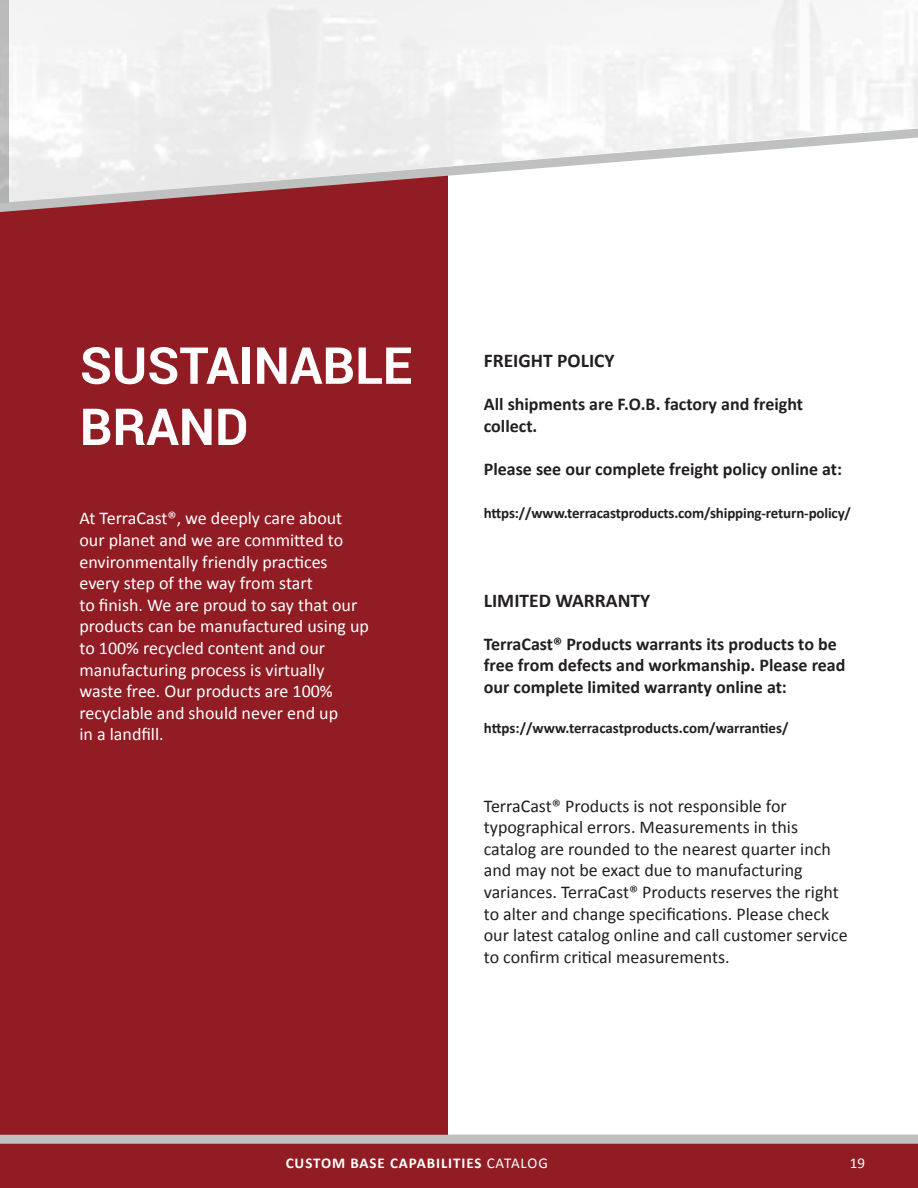
<style>
.page{position:relative;width:918px;height:1188px;background:#fff}
.page>*{position:absolute;margin:0;border:0;box-sizing:border-box;transform-origin:0 0}
.t1{font:700 51px "Roboto";color:#fff}
.t2{font:700 19.5px "Calibri";color:#231f20}
.t3{font:18px/21.6px "Calibri";color:#231f20}
.t4{font:18px/21.6px "Calibri";color:#fff}
.t5{font:700 18px/21.6px "Calibri";color:#231f20}
.t6{font:700 15px "Calibri";color:#231f20}
.t7{font:700 15px "Calibri";letter-spacing:.06em;color:#fff}
.t8{font:15px "Calibri";color:#fff}
.s1{font-weight:400}
</style>
<div class="page">
<div style="left:0;top:0;width:447px;height:1188px;background:#911c23"></div>
<div style="left:0;top:1142px;width:918px;height:46px;background:#911c23"></div>
<div style="left:0;top:1135px;width:918px;height:9px;background:#bfc1c0"></div>
<img style="left:0;top:0;width:918px;height:203px">
<p class="t1" style="left:80px;top:330px;width:334px">SUSTAINABLE</p>
<p class="t1" style="left:80px;top:391px;width:170px">BRAND</p>
<p class="t4" style="left:80px;top:507px;width:264px">At TerraCast®, we deeply care about</p>
<p class="t4" style="left:80px;top:529px;width:265px">our planet and we are committed to</p>
<p class="t4" style="left:80px;top:550px;width:250px">environmentally friendly practices</p>
<p class="t4" style="left:80px;top:572px;width:235px">every step of the way from start</p>
<p class="t4" style="left:80px;top:593px;width:291px">to finish. We are proud to say that our products can be manufactured using up to 100% recycled content and our</p>
<p class="t4" style="left:80px;top:658px;width:247px">manufacturing process is virtually</p>
<p class="t4" style="left:80px;top:680px;width:255px">waste free. Our products are 100%</p>
<p class="t4" style="left:80px;top:701px;width:260px">recyclable and should never end up</p>
<p class="t4" style="left:80px;top:723px;width:86px">in a landfill.</p>
<p class="t2" style="left:484px;top:347px;width:132px">FREIGHT POLICY</p>
<p class="t5" style="left:484px;top:393px;width:321px">All shipments are F.O.B. factory and freight</p>
<p class="t5" style="left:484px;top:415px;width:55px">collect.</p>
<p class="t5" style="left:484px;top:458px;width:360px">Please see our complete freight policy online at:</p>
<p class="t6" style="left:484px;top:503px;width:369px">https://www.terracastproducts.com/shipping-return-policy/</p>
<p class="t2" style="left:484px;top:586px;width:168px">LIMITED WARRANTY</p>
<p class="t5" style="left:484px;top:632px;width:363px">TerraCast® Products warrants its products to be free from defects and workmanship. Please read our complete limited warranty online at:</p>
<p class="t6" style="left:484px;top:717px;width:306px">https://www.terracastproducts.com/warranties/</p>
<p class="t3" style="left:484px;top:794px;width:305px">TerraCast® Products is not responsible for</p>
<p class="t3" style="left:484px;top:816px;width:316px">typographical errors. Measurements in this</p>
<p class="t3" style="left:484px;top:838px;width:349px">catalog are rounded to the nearest quarter inch and may not be exact due to manufacturing</p>
<p class="t3" style="left:484px;top:881px;width:366px">variances. TerraCast® Products reserves the right to alter and change specifications. Please check our latest catalog online and call customer service to confirm critical measurements.</p>
<p class="t7" style="left:286px;top:1152px;width:263px">CUSTOM BASE CAPABILITIES <span class="s1">CATALOG</span></p>
<p class="t8" style="left:850px;top:1152px;width:17px">19</p>
</div>
